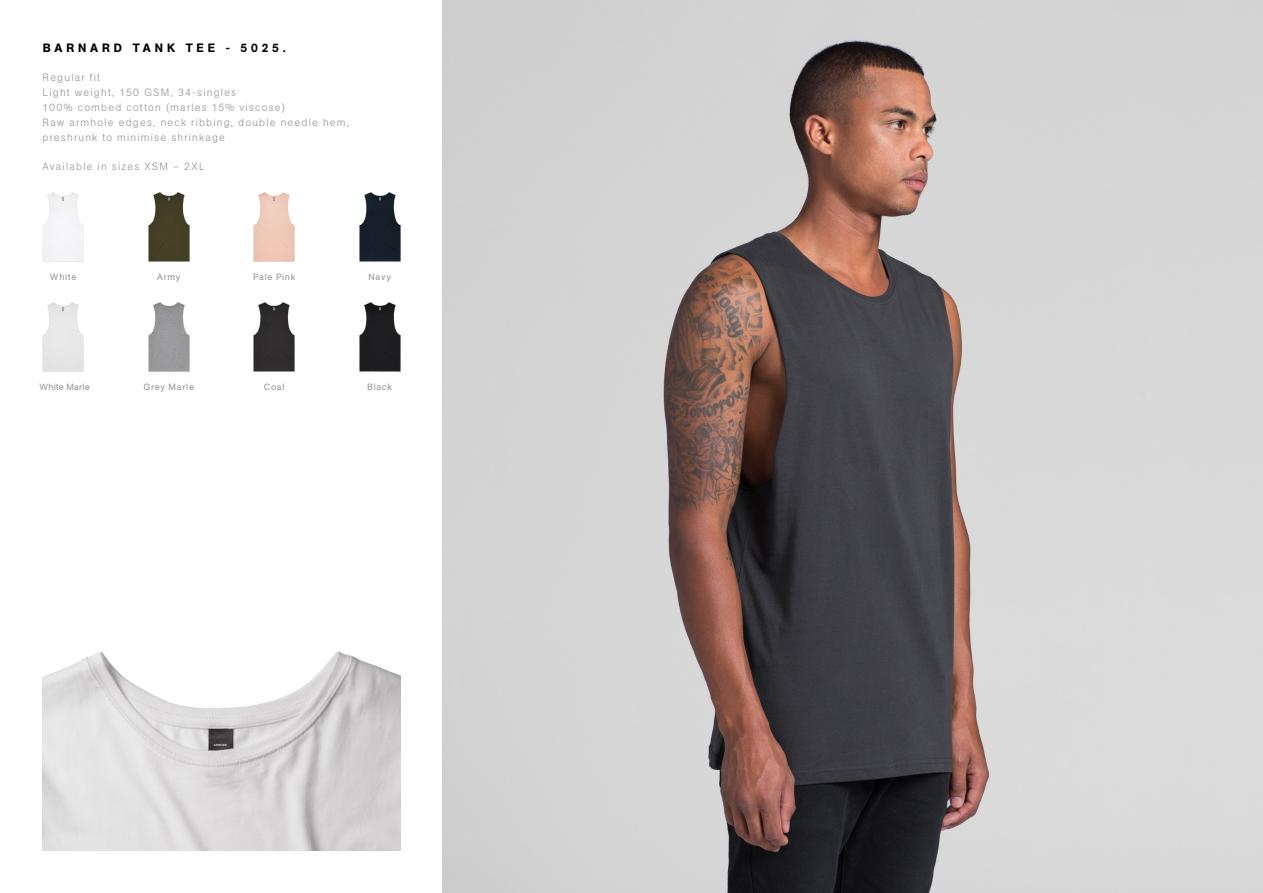
<style>
.page{position:relative;width:1263px;height:893px;background:#fff}
.page>*{position:absolute;margin:0;border:0;box-sizing:border-box;transform-origin:0 0}
.t1{font:500 12px "AG Book Pro";letter-spacing:.325em;color:#000}
.t2{font:300 10.5px/15px "AG Book Pro";letter-spacing:.115em;color:#939598}
.t3{font:9px "AG Book Pro";letter-spacing:.075em;color:#939598}
.t4{font:9px "AG Book Pro";letter-spacing:.015em;color:#939598}
</style>
<div class="page">
<img style="left:442px;top:0;width:821px;height:893px">
<img style="left:42px;top:192px;width:42px;height:70px">
<img style="left:42px;top:302px;width:42px;height:70px">
<img style="left:359px;top:192px;width:42px;height:70px">
<img style="left:253px;top:192px;width:42px;height:70px">
<img style="left:148px;top:192px;width:42px;height:70px">
<img style="left:148px;top:302px;width:42px;height:70px">
<img style="left:253px;top:302px;width:42px;height:70px">
<img style="left:359px;top:302px;width:42px;height:70px">
<img style="left:43px;top:651px;width:357px;height:199px">
<p class="t1" style="left:43px;top:40px;width:245px">BARNARD TANK TEE - 5025.</p>
<p class="t2" style="left:43px;top:69px;width:308px">Regular fit<br>Light weight, 150 GSM, 34-singles<br>100% combed cotton (marles 15% viscose)<br>Raw armhole edges, neck ribbing, double needle hem, preshrunk to minimise shrinkage</p>
<p class="t2" style="left:43px;top:158px;width:164px">Available in sizes XSM – 2XL</p>
<p class="t3" style="left:50px;top:271px;width:28px">White</p>
<p class="t4" style="left:40px;top:381px;width:52px">White Marle</p>
<p class="t3" style="left:157px;top:271px;width:25px">Army</p>
<p class="t3" style="left:253px;top:271px;width:44px">Pale Pink</p>
<p class="t3" style="left:368px;top:271px;width:24px">Navy</p>
<p class="t3" style="left:143px;top:381px;width:52px">Grey Marle</p>
<p class="t3" style="left:264px;top:381px;width:22px">Coal</p>
<p class="t3" style="left:367px;top:381px;width:27px">Black</p>
</div>
